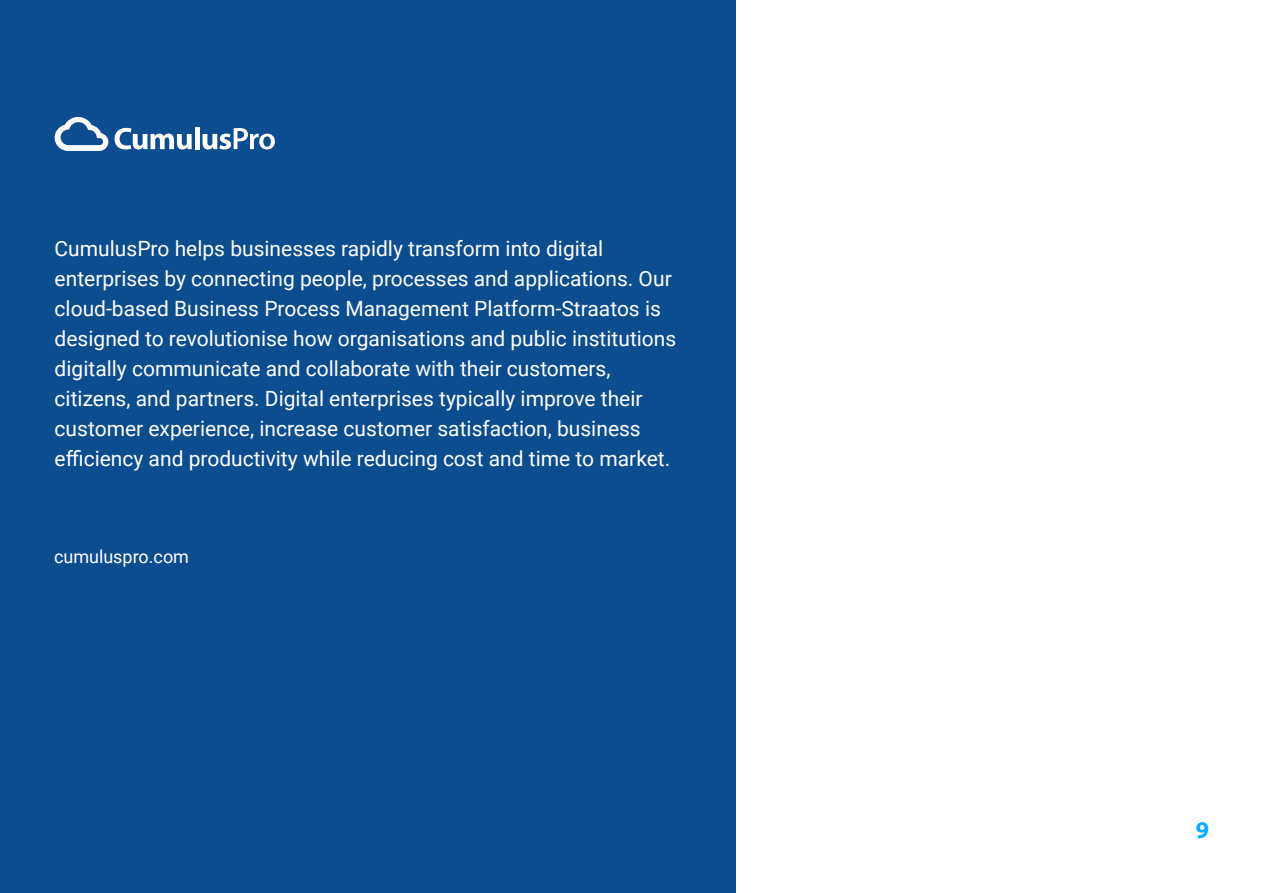
<style>
.page{position:relative;width:1263px;height:893px;background:#fff}
.page>*{position:absolute;margin:0;border:0;box-sizing:border-box;transform-origin:0 0}
.t1{font:700 24px "Myriad Pro";color:#00aeff}
.t2{font:21px/30px "Roboto";color:#fff}
.t3{font:18px "Roboto";color:#fff}
</style>
<div class="page">
<div style="left:0;top:0;width:736px;height:893px;background:#0c4d8f"></div>
<svg style="left:115px;top:128px;width:77px;height:21px"></svg>
<div style="left:195px;top:127px;width:5px;height:22px;background:#fff"></div>
<svg style="left:203px;top:128px;width:72px;height:21px"></svg>
<svg style="left:55px;top:117px;width:53px;height:34px"></svg>
<p class="t2" style="left:55px;top:233px;width:623px">CumulusPro helps businesses rapidly transform into digital enterprises by connecting people, processes and applications. Our cloud-based Business Process Management Platform-Straatos is designed to revolutionise how organisations and public institutions digitally communicate and collaborate with their customers, citizens, and partners. Digital enterprises typically improve their customer experience, increase customer satisfaction, business efficiency and productivity while reducing cost and time to market.</p>
<p class="t3" style="left:54px;top:544px;width:137px">cumuluspro.com</p>
<p class="t1" style="left:1196px;top:814px;width:15px">9</p>
</div>
